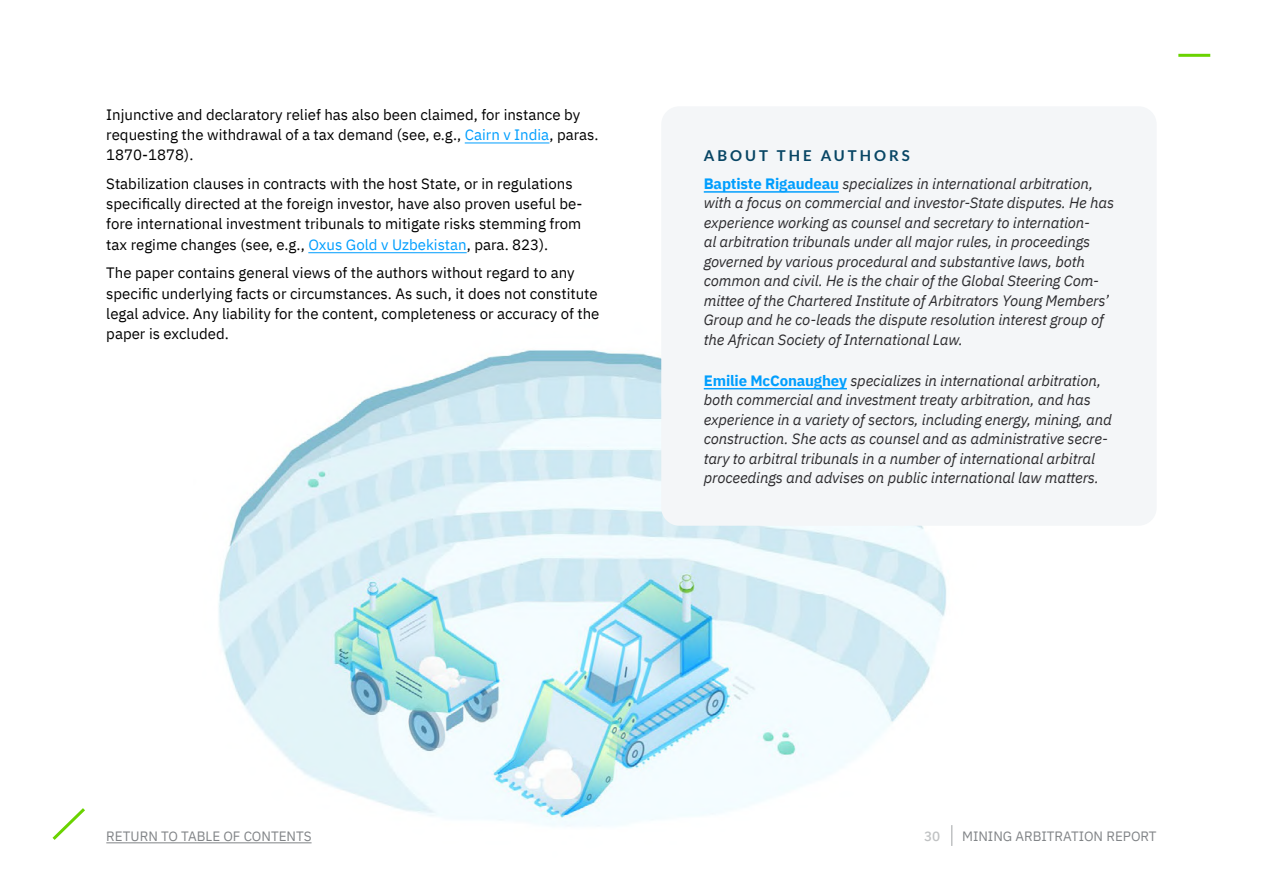
<style>
.page{position:relative;width:1263px;height:893px;background:#fff}
.page>*{position:absolute;margin:0;border:0;box-sizing:border-box;transform-origin:0 0}
.t1{font:italic 15px/19.5px "IBM Plex Sans";letter-spacing:-.01em;color:#2c2b2e}
.t2{font:15px/20.2px "IBM Plex Sans";color:#000}
.t3{font:700 15px "Lato";letter-spacing:.2em;color:#074564}
.t4{font:13.5px "IBM Plex Sans";color:#818487}
.t5{font:500 13.5px "IBM Plex Sans";color:#c0c2c3}
.s1{color:#009efe}
.s2{font-weight:700;font-style:normal;color:#009efe}
</style>
<div class="page">
<img style="left:193px;top:350px;width:760px;height:496px">
<svg style="left:951px;top:825px;width:1px;height:21px"></svg>
<svg style="left:52px;top:808px;width:33px;height:32px"></svg>
<hr style="left:1178px;top:54px;width:32px;height:3px;background:#6ad300">
<hr style="left:106px;top:843px;width:206px;height:1px;background:#818487">
<hr style="left:465px;top:142px;width:84px;height:1px;background:#009efe">
<hr style="left:308px;top:252px;width:159px;height:1px;background:#009efe">
<div style="left:661px;top:106px;width:496px;height:420px;background:#f4f6f8;border-radius:18px"></div>
<hr style="left:704px;top:191px;width:135px;height:2px;background:#009efe">
<hr style="left:704px;top:388px;width:143px;height:1px;background:#009efe">
<p class="t2" style="left:106px;top:103px;width:494px">Injunctive and declaratory relief has also been claimed, for instance by requesting the withdrawal of a tax demand (see, e.g., <span class="s1">Cairn v India</span>, paras.<br>1870-1878).</p>
<p class="t2" style="left:106px;top:172px;width:478px">Stabilization clauses in contracts with the host State, or in regulations specifically directed at the foreign investor, have also proven useful be&shy;fore international investment tribunals to mitigate risks stemming from tax regime changes (see, e.g., <span class="s1">Oxus Gold v Uzbekistan</span>, para. 823).</p>
<p class="t2" style="left:106px;top:262px;width:495px">The paper contains general views of the authors without regard to any specific underlying facts or circumstances. As such, it does not constitute legal advice. Any liability for the content, completeness or accuracy of the paper is excluded.</p>
<p class="t3" style="left:704px;top:147px;width:208px">ABOUT THE AUTHORS</p>
<p class="t1" style="left:704px;top:173px;width:412px"><span class="s2">Baptiste Rigaudeau</span> specializes in international arbitration, with a focus on commercial and investor-State disputes. He has experience working as counsel and secretary to internation-<br>al arbitration tribunals under all major rules, in proceedings governed by various procedural and substantive laws, both common and civil. He is the chair of the Global Steering Com&shy;mittee of the Chartered Institute of Arbitrators Young Members’ Group and he co-leads the dispute resolution interest group of the African Society of International Law.</p>
<p class="t1" style="left:704px;top:369px;width:410px"><span class="s2">Emilie McConaughey</span> specializes in international arbitration, both commercial and investment treaty arbitration, and has experience in a variety of sectors, including energy, mining, and construction. She acts as counsel and as administrative secre&shy;tary to arbitral tribunals in a number of international arbitral proceedings and advises on public international law matters.</p>
<p class="t4" style="left:106px;top:825px;width:207px">RETURN TO TABLE OF CONTENTS</p>
<p class="t5" style="left:924px;top:825px;width:18px">30</p>
<p class="t4" style="left:962px;top:825px;width:196px">MINING ARBITRATION REPORT</p>
</div>
